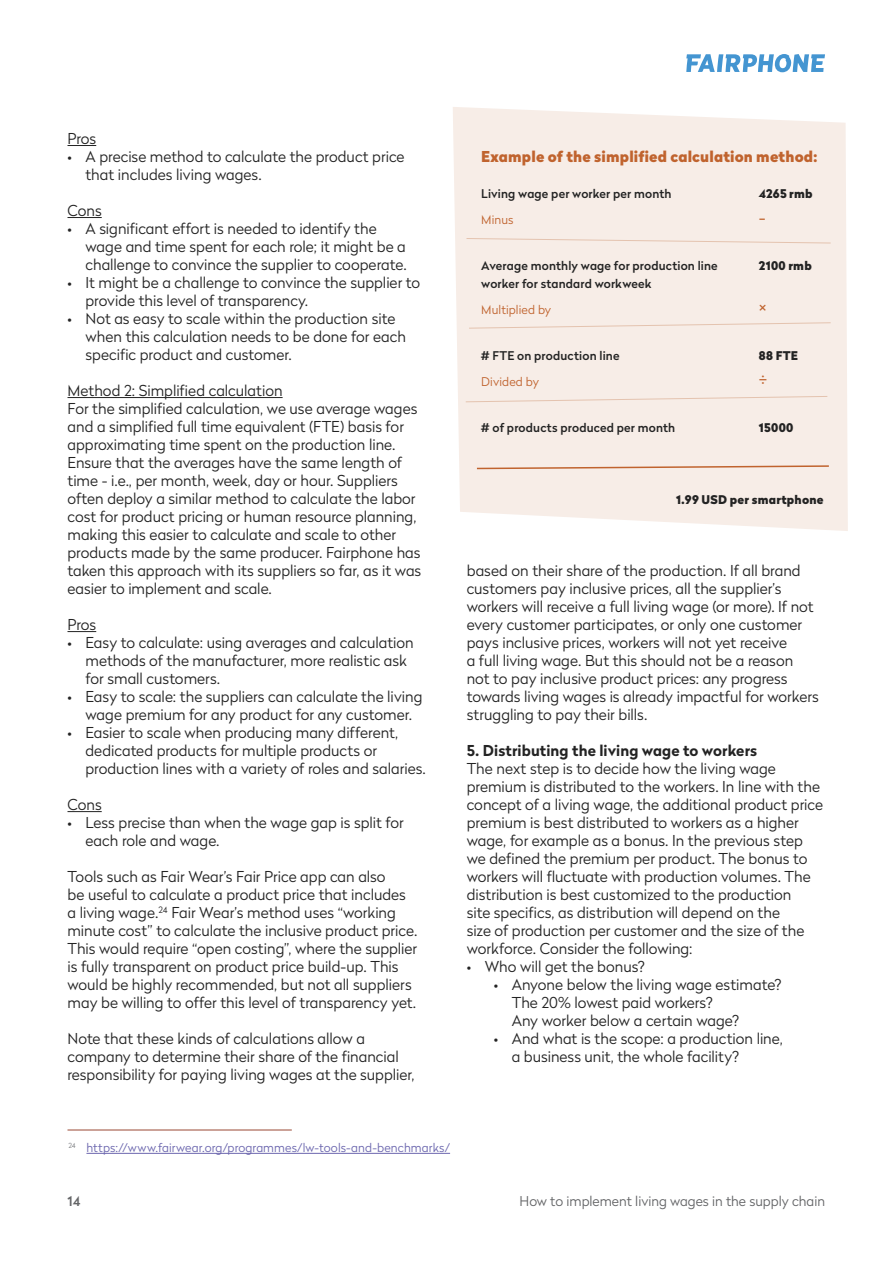
<style>
.page{position:relative;width:893px;height:1263px;background:#fff}
.page>*{position:absolute;margin:0;border:0;box-sizing:border-box;transform-origin:0 0}
.t1{font:300 18px "Radikal";color:#c0632e}
.t2{font:300 15px/18px "Radikal";color:#232323}
.t3{font:900 15px "Radikal";letter-spacing:.01em;color:#c0632e}
.t4{font:700 15px "Radikal";letter-spacing:.01em;color:#232323}
.t5{font:300 13.5px "Radikal";color:#636466}
.t6{font:500 13.5px "Radikal";color:#636466}
.t7{font:500 12px/18px "Radikal";letter-spacing:.015em;color:#232323}
.t8{font:300 12px "Radikal";letter-spacing:.01em;color:#6b66ae}
.t9{font:900 12px "Radikal";letter-spacing:.02em;color:#232323}
.t10{font:300 12px "Radikal";letter-spacing:.01em;color:#c0632e}
</style>
<div class="page">
<svg style="left:686px;top:54px;width:139px;height:18px"></svg>
<svg style="left:68px;top:145px;width:28px;height:1px"></svg>
<hr style="left:68px;top:217px;width:34px;height:1px;background:#232323">
<hr style="left:68px;top:397px;width:215px;height:1px;background:#232323">
<svg style="left:68px;top:631px;width:28px;height:1px"></svg>
<hr style="left:68px;top:811px;width:34px;height:1px;background:#232323">
<div style="left:453px;top:107px;width:395px;height:424px;background:#f7ede7"></div>
<svg style="left:468px;top:322px;width:363px;height:7px;background:#f4e6de"></svg>
<svg style="left:465px;top:396px;width:363px;height:7px;background:#f4e6de"></svg>
<svg style="left:475px;top:465px;width:355px;height:5px;background:#e6c3af"></svg>
<svg style="left:466px;top:238px;width:365px;height:6px;background:#f3e5dd"></svg>
<hr style="left:86px;top:1153px;width:364px;height:1px;background:#6b66ae">
<hr style="left:68px;top:1129px;width:224px;height:1px;background:#994733">
<p class="t2" style="left:68px;top:129px;width:30px">Pros</p>
<p class="t2" style="left:86px;top:147px;width:321px;text-indent:-18px">• A precise method to calculate the product price that includes living wages.</p>
<p class="t2" style="left:68px;top:201px;width:36px">Cons</p>
<p class="t2" style="left:86px;top:219px;width:323px;text-indent:-18px">• A significant effort is needed to identify the wage and time spent for each role; it might be a challenge to convince the supplier to cooperate.</p>
<p class="t2" style="left:86px;top:273px;width:336px;text-indent:-18px">• It might be a challenge to convince the supplier to provide this level of transparency.</p>
<p class="t2" style="left:86px;top:309px;width:322px;text-indent:-18px">• Not as easy to scale within the production site when this calculation needs to be done for each specific product and customer.</p>
<p class="t2" style="left:68px;top:381px;width:355px">Method 2: Simplified calculation<br>For the simplified calculation, we use average wages and a simplified full time equivalent (FTE) basis for approximating time spent on the production line.<br>Ensure that the averages have the same length of time - i.e., per month, week, day or hour. Suppliers often deploy a similar method to calculate the labor cost for product pricing or human resource planning, making this easier to calculate and scale to other products made by the same producer. Fairphone has taken this approach with its suppliers so far, as it was easier to implement and scale.</p>
<p class="t2" style="left:68px;top:615px;width:30px">Pros</p>
<p class="t2" style="left:86px;top:633px;width:330px;text-indent:-18px">• Easy to calculate: using averages and calculation methods of the manufacturer, more realistic ask for small customers.</p>
<p class="t2" style="left:68px;top:687px;width:356px;text-align:center">• Easy to scale: the suppliers can calculate the living wage premium for any product for any customer.</p>
<p class="t2" style="left:86px;top:723px;width:342px;text-indent:-18px">• Easier to scale when producing many different, dedicated products for multiple products or production lines with a variety of roles and salaries.</p>
<p class="t2" style="left:68px;top:795px;width:36px">Cons</p>
<p class="t2" style="left:86px;top:813px;width:320px;text-indent:-18px">• Less precise than when the wage gap is split for each role and wage.</p>
<p class="t2" style="left:67px;top:867px;width:351px">Tools such as Fair Wear’s Fair Price app can also<br>be useful to calculate a product price that includes a living wage.<sup>24</sup> Fair Wear’s method uses “working minute cost” to calculate the inclusive product price.<br>This would require “open costing”, where the supplier is fully transparent on product price build-up. This would be highly recommended, but not all suppliers may be willing to offer this level of transparency yet.</p>
<p class="t2" style="left:67px;top:1029px;width:349px">Note that these kinds of calculations allow a company to determine their share of the financial responsibility for paying living wages at the supplier,</p>
<p class="t3" style="left:481px;top:146px;width:338px">Example of the simplified calculation method:</p>
<p class="t7" style="left:481px;top:184px;width:192px">Living wage per worker per month</p>
<p class="t10" style="left:481px;top:211px;width:34px">Minus</p>
<p class="t9" style="left:759px;top:185px;width:55px">4265 rmb</p>
<p class="t1" style="left:759px;top:204px;width:8px">-</p>
<p class="t7" style="left:481px;top:256px;width:238px">Average monthly wage for production line worker for standard workweek</p>
<p class="t10" style="left:481px;top:301px;width:71px">Multiplied by</p>
<p class="t7" style="left:481px;top:346px;width:140px"># FTE on production line</p>
<p class="t10" style="left:481px;top:373px;width:59px">Divided by</p>
<p class="t9" style="left:759px;top:257px;width:54px">2100 rmb</p>
<p class="t1" style="left:759px;top:294px;width:9px">×</p>
<p class="t9" style="left:759px;top:347px;width:41px">88 FTE</p>
<p class="t1" style="left:759px;top:366px;width:10px">÷</p>
<p class="t7" style="left:481px;top:418px;width:195px"># of products produced per month</p>
<p class="t9" style="left:759px;top:419px;width:36px">15000</p>
<p class="t9" style="left:676px;top:491px;width:149px">1.99 USD per smartphone</p>
<p class="t2" style="left:467px;top:561px;width:354px">based on their share of the production. If all brand customers pay inclusive prices, all the supplier’s workers will receive a full living wage (or more). If not every customer participates, or only one customer pays inclusive prices, workers will not yet receive<br>a full living wage. But this should not be a reason not to pay inclusive product prices: any progress towards living wages is already impactful for workers struggling to pay their bills.</p>
<p class="t4" style="left:467px;top:740px;width:292px">5. Distributing the living wage to workers</p>
<p class="t2" style="left:467px;top:759px;width:358px">The next step is to decide how the living wage premium is distributed to the workers. In line with the concept of a living wage, the additional product price premium is best distributed to workers as a higher wage, for example as a bonus. In the previous step we defined the premium per product. The bonus to workers will fluctuate with production volumes. The distribution is best customized to the production<br>site specifics, as distribution will depend on the<br>size of production per customer and the size of the workforce. Consider the following:</p>
<p class="t2" style="left:467px;top:957px;width:180px">• Who will get the bonus?</p>
<p class="t2" style="left:512px;top:975px;width:271px;text-indent:-18px">• Anyone below the living wage estimate?<br>The 20% lowest paid workers?<br>Any worker below a certain wage?</p>
<p class="t2" style="left:512px;top:1029px;width:273px;text-indent:-18px">• And what is the scope: a production line, a business unit, the whole facility?</p>
<p class="t8" style="left:68px;top:1139px;width:383px"><sup>24</sup> https://www.fairwear.org/programmes/lw-tools-and-benchmarks/</p>
<p class="t6" style="left:68px;top:1191px;width:14px">14</p>
<p class="t5" style="left:520px;top:1192px;width:307px">How to implement living wages in the supply chain</p>
</div>
